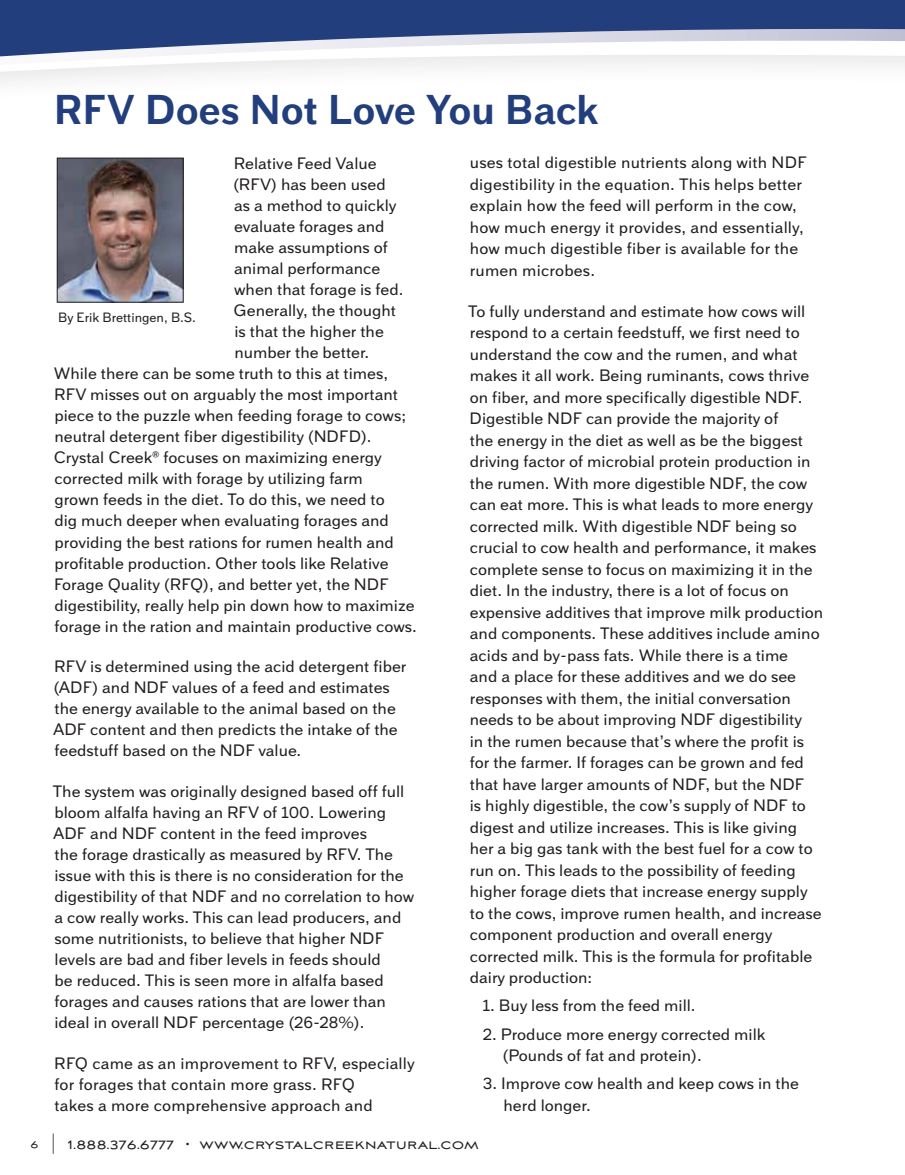
<style>
.page{position:relative;width:905px;height:1175px;background:#fff}
.page>*{position:absolute;margin:0;border:0;box-sizing:border-box;transform-origin:0 0}
.t1{font:700 41.55px "Armitage";letter-spacing:-.005em;color:#223e7c;scale:.94 1}
.t2{font:16.5px/21.5px "Armitage";color:#231f20}
.t3{font:15px "Aviano Sans";letter-spacing:.02em;color:#231f20}
.t4{font:13.5px "Armitage";color:#231f20}
.s1{font-size:12px}
.s2{font-weight:300;font-size:22.5px}
.s3{font-size:9px}
</style>
<div class="page">
<svg style="left:0;top:0;width:904px;height:258px"></svg>
<img style="left:59px;top:160px;width:122px;height:140px">
<div style="left:57px;top:158px;width:126px;height:144px;border:1px solid #231f20"></div>
<h1 class="t1" style="left:54px;top:85px;width:581px">RFV Does Not Love You Back</h1>
<p class="t2" style="left:234px;top:152px;width:144px">Relative Feed Value</p>
<p class="t2" style="left:233px;top:173px;width:154px">(RFV) has been used</p>
<p class="t2" style="left:234px;top:194px;width:164px">as a method to quickly</p>
<p class="t2" style="left:234px;top:215px;width:152px">evaluate forages and</p>
<p class="t2" style="left:234px;top:236px;width:155px">make assumptions of</p>
<p class="t2" style="left:234px;top:257px;width:148px">animal performance</p>
<p class="t2" style="left:234px;top:278px;width:171px">when that forage is fed.</p>
<p class="t2" style="left:234px;top:299px;width:164px">Generally, the thought</p>
<p class="t2" style="left:234px;top:320px;width:151px">is that the higher the</p>
<p class="t2" style="left:234px;top:341px;width:136px">number the better.</p>
<p class="t2" style="left:54px;top:362px;width:336px">While there can be some truth to this at times,</p>
<p class="t2" style="left:54px;top:383px;width:345px">RFV misses out on arguably the most important</p>
<p class="t2" style="left:54px;top:404px;width:353px">piece to the puzzle when feeding forage to cows;</p>
<p class="t2" style="left:54px;top:425px;width:319px">neutral detergent fiber digestibility (NDFD).</p>
<p class="t2" style="left:54px;top:446px;width:330px">Crystal Creek® focuses on maximizing energy</p>
<p class="t2" style="left:54px;top:467px;width:310px">corrected milk with forage by utilizing farm</p>
<p class="t2" style="left:54px;top:488px;width:332px">grown feeds in the diet. To do this, we need to</p>
<p class="t2" style="left:54px;top:509px;width:336px">dig much deeper when evaluating forages and</p>
<p class="t2" style="left:54px;top:530px;width:341px">providing the best rations for rumen health and</p>
<p class="t2" style="left:54px;top:551px;width:336px">profitable production. Other tools like Relative</p>
<p class="t2" style="left:54px;top:573px;width:336px">Forage Quality (RFQ), and better yet, the NDF</p>
<p class="t2" style="left:54px;top:594px;width:361px">digestibility, really help pin down how to maximize</p>
<p class="t2" style="left:55px;top:615px;width:364px">forage in the ration and maintain productive cows.</p>
<p class="t2" style="left:53px;top:655px;width:354px;line-height:21px">RFV is determined using the acid detergent fiber (ADF) and NDF values of a feed and estimates the energy available to the animal based on the ADF content and then predicts the intake of the feedstuff based on the NDF value.</p>
<p class="t2" style="left:53px;top:780px;width:363px;line-height:21px">The system was originally designed based off full bloom alfalfa having an RFV of 100. Lowering ADF and NDF content in the feed improves<br>the forage drastically as measured by RFV. The issue with this is there is no consideration for the digestibility of that NDF and no correlation to how a cow really works. This can lead producers, and some nutritionists, to believe that higher NDF levels are bad and fiber levels in feeds should<br>be reduced. This is seen more in alfalfa based forages and causes rations that are lower than ideal in overall NDF percentage (26-28%).</p>
<p class="t2" style="left:54px;top:1052px;width:362px;line-height:21px">RFQ came as an improvement to RFV, especially for forages that contain more grass. RFQ<br>takes a more comprehensive approach and</p>
<p class="t2" style="left:470px;top:152px;width:339px">uses total digestible nutrients along with NDF digestibility in the equation. This helps better explain how the feed will perform in the cow, how much energy it provides, and essentially, how much digestible fiber is available for the rumen microbes.</p>
<p class="t2" style="left:468px;top:300px;width:356px">To fully understand and estimate how cows will respond to a certain feedstuff, we first need to understand the cow and the rumen, and what makes it all work. Being ruminants, cows thrive on fiber, and more specifically digestible NDF.<br>Digestible NDF can provide the majority of<br>the energy in the diet as well as be the biggest driving factor of microbial protein production in the rumen. With more digestible NDF, the cow can eat more. This is what leads to more energy corrected milk. With digestible NDF being so crucial to cow health and performance, it makes complete sense to focus on maximizing it in the diet. In the industry, there is a lot of focus on expensive additives that improve milk production and components. These additives include amino acids and by-pass fats. While there is a time<br>and a place for these additives and we do see responses with them, the initial conversation needs to be about improving NDF digestibility<br>in the rumen because that’s where the profit is for the farmer. If forages can be grown and fed that have larger amounts of NDF, but the NDF<br>is highly digestible, the cow’s supply of NDF to digest and utilize increases. This is like giving her a big gas tank with the best fuel for a cow to run on. This leads to the possibility of feeding higher forage diets that increase energy supply to the cows, improve rumen health, and increase component production and overall energy corrected milk. This is the formula for profitable dairy production:</p>
<p class="t2" style="left:482px;top:994px;width:215px">1. Buy less from the feed mill.</p>
<p class="t2" style="left:502px;top:1022px;width:264px;text-indent:-20px">2. Produce more energy corrected milk (Pounds of fat and protein).</p>
<p class="t2" style="left:503px;top:1072px;width:297px;text-indent:-20px">3. Improve cow health and keep cows in the herd longer.</p>
<p class="t4" style="left:58px;top:309px;width:139px">By Erik Brettingen, B.S.</p>
<p class="t3" style="left:30px;top:1136px;width:450px"><span class="s1">6</span> <span class="s2">|</span> 1.888.376.6777 <span class="s3">•</span> www.crystalcreeknatural.com</p>
</div>
